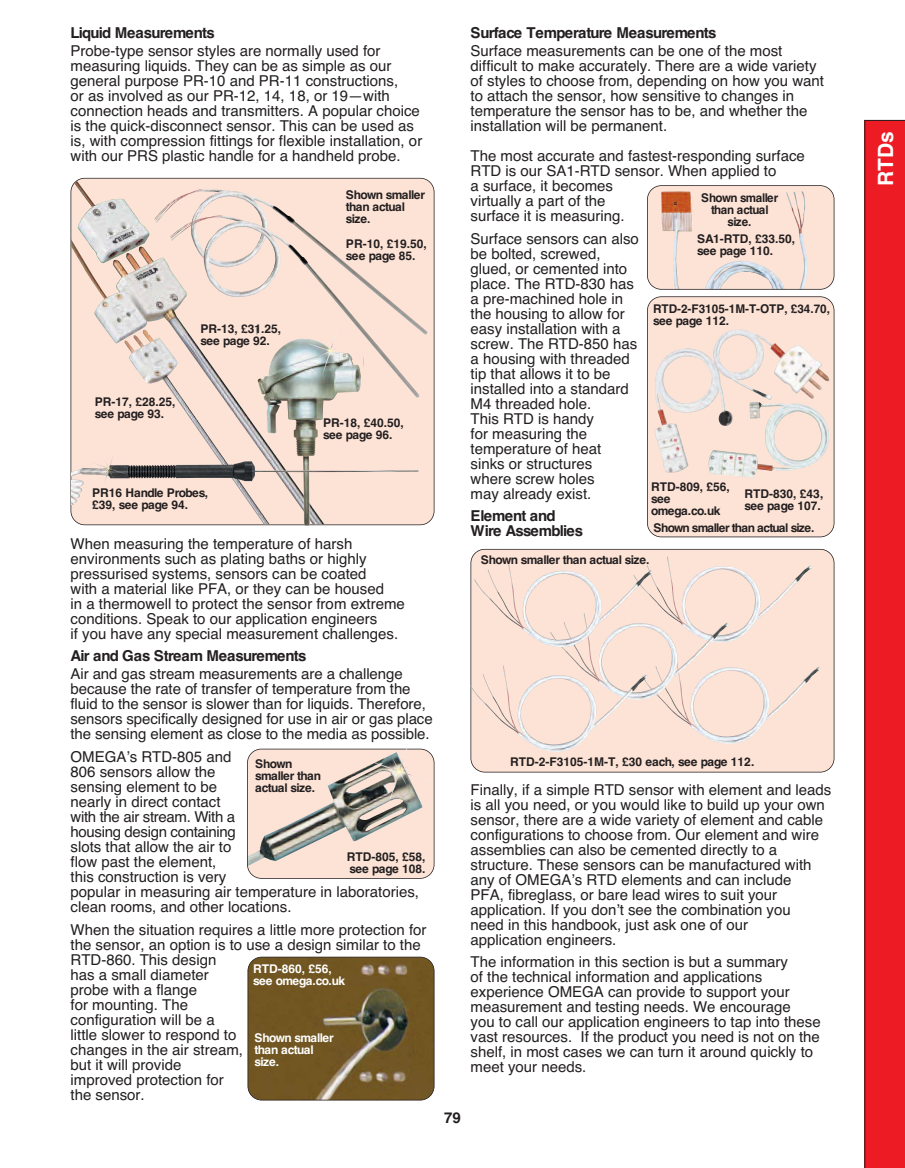
<style>
.page{position:relative;width:905px;height:1168px;background:#fff}
.page>*{position:absolute;margin:0;border:0;box-sizing:border-box;transform-origin:0 0}
.t1{font:700 21px "Helvetica";color:#fff}
.t2{font:15px/15px "Helvetica";color:#231f20}
.t3{font:700 15px/15px "Helvetica";letter-spacing:-.055em;color:#231f20}
.t4{font:700 15px "Helvetica";letter-spacing:-.03em;color:#231f20}
.t5{font:700 12px/12px "Helvetica";color:#231f20}
.t6{font:700 12px/12px "Helvetica";letter-spacing:-.055em;color:#231f20}
.t7{font:700 12px/12px "Helvetica";letter-spacing:-.055em;color:#fff}
.t8{font:700 12px "Helvetica";letter-spacing:-.08em;color:#231f20}
.t9{font:700 12px/12px "Helvetica";color:#fff}
</style>
<div class="page">
<svg style="left:864px;top:120px;width:40px;height:1048px;background:#cb1c23"></svg>
<div style="left:71px;top:178px;width:363px;height:347px;background:#fde3d6;border-radius:14px"></div>
<div style="left:70px;top:178px;width:364px;height:347px;border:2px solid #231f20;border-radius:14px"></div>
<img style="left:325px;top:246px;width:95px;height:152px">
<img style="left:71px;top:181px;width:254px;height:343px">
<img style="left:342px;top:327px;width:22px;height:198px">
<div style="left:247px;top:749px;width:187px;height:129px;background:#fde3d6;border-radius:14px"></div>
<img style="left:247px;top:752px;width:176px;height:126px">
<div style="left:247px;top:749px;width:187px;height:130px;border:2px solid #231f20;border-radius:14px"></div>
<div style="left:647px;top:186px;width:187px;height:103px;background:#fde3d6;border-radius:14px"></div>
<img style="left:661px;top:191px;width:146px;height:96px">
<div style="left:647px;top:185px;width:187px;height:105px;border:2px solid #231f20;border-radius:14px"></div>
<div style="left:647px;top:297px;width:187px;height:240px;background:#fde3d6;border-radius:14px"></div>
<div style="left:647px;top:296px;width:187px;height:241px;border:2px solid #231f20;border-radius:14px"></div>
<div style="left:471px;top:549px;width:363px;height:223px;background:#fde3d6;border-radius:14px"></div>
<div style="left:470px;top:549px;width:364px;height:223px;border:2px solid #231f20;border-radius:14px"></div>
<img style="left:248px;top:957px;width:186px;height:143px;border-radius:14px">
<div style="left:247px;top:957px;width:187px;height:143px;border:2px solid #231f20;border-radius:14px"></div>
<img style="left:654px;top:348px;width:70px;height:125px">
<img style="left:713px;top:329px;width:116px;height:71px">
<img style="left:708px;top:402px;width:121px;height:76px">
<img style="left:306px;top:327px;width:49px;height:48px">
<img style="left:661px;top:667px;width:159px;height:77px">
<img style="left:653px;top:556px;width:159px;height:86px">
<img style="left:561px;top:613px;width:168px;height:87px">
<img style="left:474px;top:561px;width:179px;height:86px">
<img style="left:470px;top:665px;width:178px;height:87px">
<img style="left:367px;top:748px;width:66px;height:55px">
<img style="left:71px;top:453px;width:347px;height:52px">
<p class="t3" style="left:70px;top:27px;width:146px">Liquid Measurements</p>
<p class="t2" style="left:70px;top:45px;width:353px">Probe-type sensor styles are normally used for measuring liquids. They can be as simple as our general purpose PR-10 and PR-11 constructions,<br>or as involved as our PR-12, 14, 18, or 19—with connection heads and transmitters. A popular choice is the quick-disconnect sensor. This can be used as is, with compression fittings for flexible installation, or with our PRS plastic handle for a handheld probe.</p>
<p class="t6" style="left:345px;top:190px;width:81px">Shown smaller than actual size.</p>
<p class="t5" style="left:95px;top:397px;width:82px">PR-17, £28.25, see page 93.</p>
<p class="t5" style="left:200px;top:324px;width:82px">PR-13, £31.25, see page 92.</p>
<p class="t5" style="left:92px;top:488px;width:118px">PR16 Handle Probes, £39, see page 94.</p>
<p class="t5" style="left:346px;top:239px;width:82px">PR-10, £19.50, see page 85.</p>
<p class="t5" style="left:323px;top:418px;width:82px">PR-18, £40.50, see page 96.</p>
<p class="t2" style="left:70px;top:537px;width:336px">When measuring the temperature of harsh environments such as plating baths or highly pressurised systems, sensors can be coated<br>with a material like PFA, or they can be housed<br>in a thermowell to protect the sensor from extreme conditions. Speak to our application engineers<br>if you have any special measurement challenges.</p>
<p class="t4" style="left:70px;top:650px;width:237px">Air and Gas Stream Measurements</p>
<p class="t2" style="left:70px;top:668px;width:364px">Air and gas stream measurements are a challenge because the rate of transfer of temperature from the fluid to the sensor is slower than for liquids. Therefore, sensors specifically designed for use in air or gas place the sensing element as close to the media as possible.</p>
<p class="t2" style="left:70px;top:751px;width:350px">OMEGA’s RTD-805 and<br>806 sensors allow the<br>sensing element to be<br>nearly in direct contact<br>with the air stream. With a<br>housing design containing<br>slots that allow the air to<br>flow past the element,<br>this construction is very<br>popular in measuring air temperature in laboratories, clean rooms, and other locations.</p>
<p class="t2" style="left:70px;top:923px;width:357px">When the situation requires a little more protection for the sensor, an option is to use a design similar to the<br>RTD-860. This design<br>has a small diameter<br>probe with a flange<br>for mounting. The<br>configuration will be a<br>little slower to respond to<br>changes in the air stream,<br>but it will provide<br>improved protection for<br>the sensor.</p>
<p class="t6" style="left:255px;top:758px;width:67px">Shown smaller than actual size.</p>
<p class="t5" style="left:347px;top:852px;width:80px">RTD-805, £58, see page 108.</p>
<p class="t9" style="left:253px;top:963px;width:94px">RTD-860, £56, see omega.co.uk</p>
<p class="t7" style="left:254px;top:1033px;width:81px">Shown smaller than actual size.</p>
<p class="t3" style="left:470px;top:27px;width:247px">Surface Temperature Measurements</p>
<p class="t2" style="left:470px;top:45px;width:355px">Surface measurements can be one of the most difficult to make accurately. There are a wide variety of styles to choose from, depending on how you want to attach the sensor, how sensitive to changes in temperature the sensor has to be, and whether the installation will be permanent.</p>
<p class="t2" style="left:470px;top:150px;width:336px">The most accurate and fastest-responding surface<br>RTD is our SA1-RTD sensor. When applied to<br>a surface, it becomes<br>virtually a part of the<br>surface it is measuring.</p>
<p class="t2" style="left:470px;top:232px;width:170px">Surface sensors can also be bolted, screwed, glued, or cemented into place. The RTD-830 has a pre-machined hole in the housing to allow for easy installation with a screw. The RTD-850 has a housing with threaded tip that allows it to be installed into a standard<br>M4 threaded hole.<br>This RTD is handy<br>for measuring the temperature of heat sinks or structures<br>where screw holes<br>may already exist.</p>
<p class="t3" style="left:470px;top:510px;width:114px">Element and<br>Wire Assemblies</p>
<p class="t6" style="left:701px;top:193px;width:78px;text-align:center">Shown smaller than actual size.</p>
<p class="t5" style="left:697px;top:234px;width:100px">SA1-RTD, £33.50, see page 110.</p>
<p class="t5" style="left:653px;top:304px;width:179px">RTD-2-F3105-1M-T-OTP, £34.70, see page 112.</p>
<p class="t5" style="left:651px;top:481px;width:80px">RTD-809, £56, see omega.co.uk</p>
<p class="t5" style="left:744px;top:489px;width:80px">RTD-830, £43, see page 107.</p>
<p class="t8" style="left:653px;top:523px;width:162px">Shown smaller than actual size.</p>
<p class="t6" style="left:480px;top:555px;width:170px">Shown smaller than actual size.</p>
<p class="t5" style="left:510px;top:757px;width:246px">RTD-2-F3105-1M-T, £30 each, see page 112.</p>
<p class="t2" style="left:470px;top:783px;width:362px">Finally, if a simple RTD sensor with element and leads is all you need, or you would like to build up your own sensor, there are a wide variety of element and cable configurations to choose from. Our element and wire assemblies can also be cemented directly to a structure. These sensors can be manufactured with any of OMEGA’s RTD elements and can include<br>PFA, fibreglass, or bare lead wires to suit your application. If you don’t see the combination you<br>need in this handbook, just ask one of our<br>application engineers.</p>
<p class="t2" style="left:470px;top:956px;width:352px">The information in this section is but a summary<br>of the technical information and applications experience OMEGA can provide to support your measurement and testing needs. We encourage<br>you to call our application engineers to tap into these vast resources. If the product you need is not on the shelf, in most cases we can turn it around quickly to meet your needs.</p>
<p class="t3" style="left:444px;top:1112px;width:18px">79</p>
<h1 class="t1" style="left:878px;top:186px;width:56px;rotate:-90deg">RTDs</h1>
</div>
